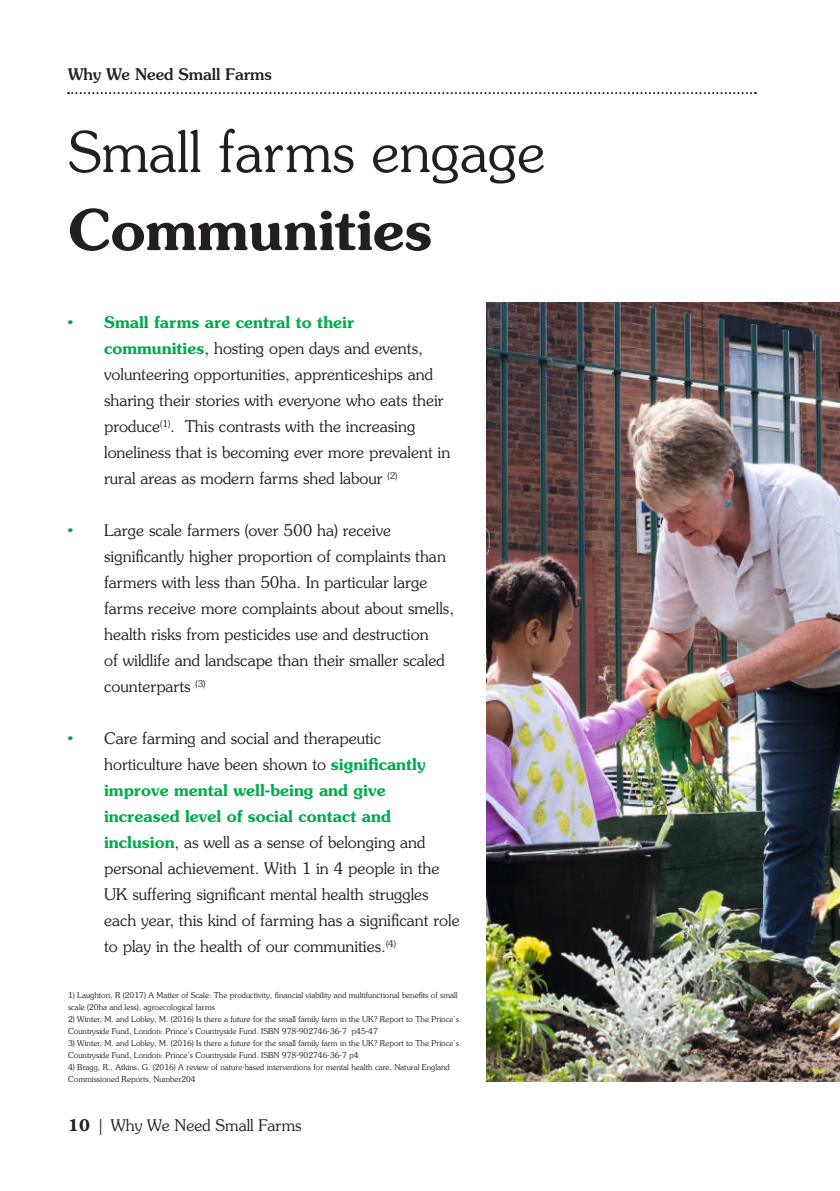
<style>
.page{position:relative;width:840px;height:1191px;background:#fff}
.page>*{position:absolute;margin:0;border:0;box-sizing:border-box;transform-origin:0 0}
.t1{font:300 56px "Souvenir Std";color:#231f20}
.t2{font:600 56px "Souvenir Std";color:#231f20}
.t3{font:300 16px/26px "Souvenir Std";color:#231f20}
.t4{font:500 16px "Souvenir Std";color:#231f20}
.t5{font:300 8px/12px "Souvenir Std";color:#231f20}
.s1{font-weight:600;color:#00ab4d}
.s2{font-weight:600}
</style>
<div class="page">
<svg style="left:68px;top:92px;width:687px;height:2px"></svg>
<img style="left:486px;top:302px;width:353px;height:780px">
<p class="t4" style="left:68px;top:65px;width:205px">Why We Need Small Farms</p>
<h1 class="t1" style="left:68px;top:118px;width:478px">Small farms engage</h1>
<h1 class="t2" style="left:68px;top:195px;width:366px">Communities</h1>
<p class="t3" style="left:104px;top:309px;width:347px;text-indent:-36px"><span class="s1">• Small farms are central to their communities</span>, hosting open days and events, volunteering opportunities, apprenticeships and sharing their stories with everyone who eats their produce<sup>(1)</sup>. This contrasts with the increasing loneliness that is becoming ever more prevalent in rural areas as modern farms shed labour <sup>(2)</sup></p>
<p class="t3" style="left:104px;top:517px;width:351px;text-indent:-36px"><span class="s1">•</span> Large scale farmers (over 500 ha) receive significantly higher proportion of complaints than farmers with less than 50ha. In particular large farms receive more complaints about about smells, health risks from pesticides use and destruction<br>of wildlife and landscape than their smaller scaled counterparts <sup>(3)</sup></p>
<p class="t3" style="left:104px;top:725px;width:357px;text-indent:-36px"><span class="s1">•</span> Care farming and social and therapeutic horticulture have been shown to <span class="s1">significantly improve mental well-being and give increased level of social contact and inclusion</span>, as well as a sense of belonging and personal achievement. With 1 in 4 people in the UK suffering significant mental health struggles each year, this kind of farming has a significant role to play in the health of our communities.<sup>(4)</sup></p>
<p class="t5" style="left:68px;top:989px;width:391px">1) Laughton, R (2017) A Matter of Scale: The productivity, financial viability and multifunctional benefits of small scale (20ha and less), agroecological farms</p>
<p class="t5" style="left:68px;top:1013px;width:392px">2) Winter, M. and Lobley, M. (2016) Is there a future for the small family farm in the UK? Report to The Prince’s<br>Countryside Fund, London: Prince’s Countryside Fund. ISBN 978-902746-36-7 p45-47</p>
<p class="t5" style="left:68px;top:1037px;width:392px">3) Winter, M. and Lobley, M. (2016) Is there a future for the small family farm in the UK? Report to The Prince’s<br>Countryside Fund, London: Prince’s Countryside Fund. ISBN 978-902746-36-7 p4</p>
<p class="t5" style="left:68px;top:1061px;width:383px">4) Bragg, R., Atkins, G. (2016) A review of nature-based interventions for mental health care. Natural England<br>Commissioned Reports, Number204</p>
<p class="t3" style="left:68px;top:1112px;width:235px"><span class="s2">10</span> | Why We Need Small Farms</p>
</div>
